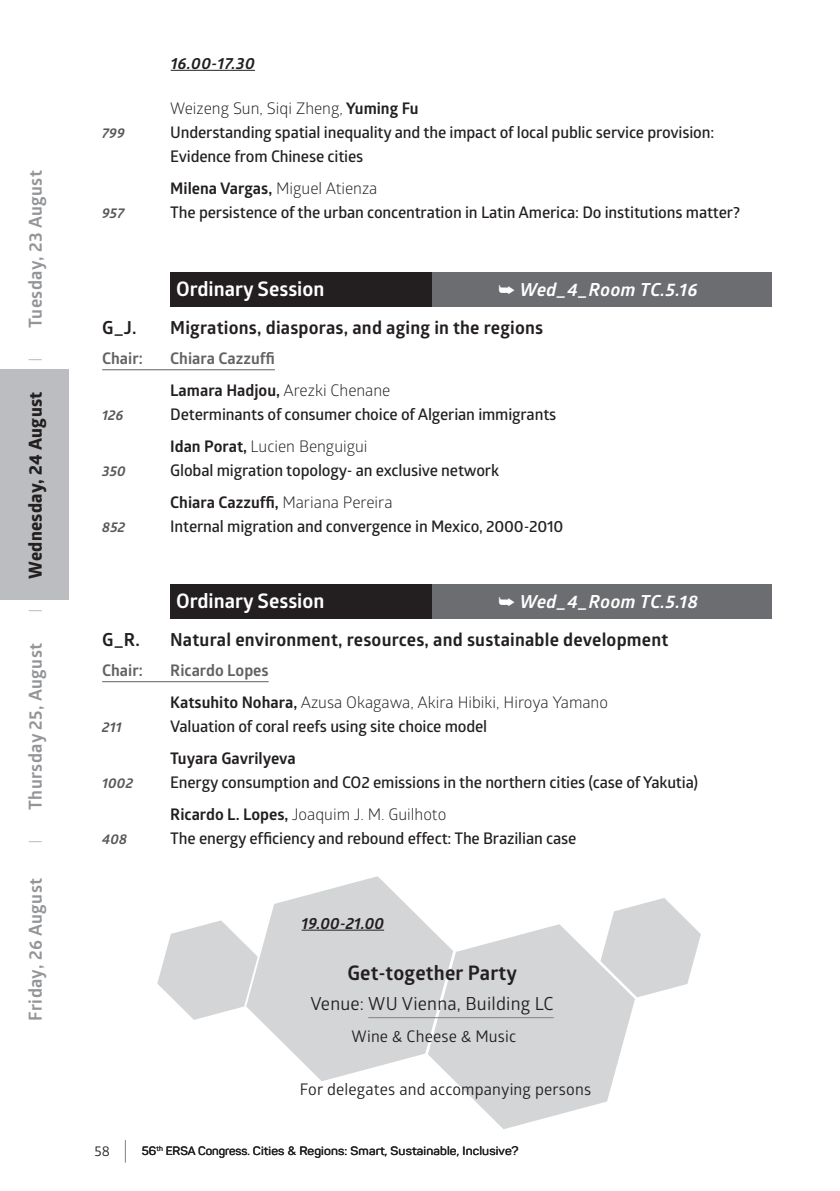
<style>
.page{position:relative;width:840px;height:1191px;background:#fff}
.page>*{position:absolute;margin:0;border:0;box-sizing:border-box;transform-origin:0 0}
.t1{font:700 20px "Glober";color:#fff}
.t2{font:700 20px "Glober";letter-spacing:.01em;color:#231f20}
.t3{font:700 18px "Glober";letter-spacing:.01em;color:#231f20}
.t4{font:700 18px "Glober";letter-spacing:.02em;color:#939598}
.t5{font:italic 700 18px "Glober";letter-spacing:.025em;color:#fff}
.t6{font:18px "Glober";letter-spacing:.01em;color:#231f20}
.t7{font:700 18px "Globerx";letter-spacing:.02em;color:#231f20}
.t8{font:300 18px "Glober";color:#939598}
.t9{font:600 16px/32px "Glober";letter-spacing:-.01em;color:#231f20}
.t10{font:16px/32px "Glober";color:#231f20}
.t11{font:700 16px/32px "Glober";color:#636366}
.t12{font:16px "Glober";letter-spacing:.01em;color:#231f20}
.t13{font:700 16px "Glober";color:#231f20}
.t14{font:italic 700 16px "Glober";letter-spacing:.02em;color:#231f20}
.t15{font:italic 700 14px "Glober";letter-spacing:.01em;color:#57585a}
.t16{font:14px "Glober";color:#231f20}
.t17{font:600 12px "Panton";letter-spacing:.01em;color:#231f20}
.s1{font-weight:700}
.s2{font-weight:400}
.s3{color:#231f20}
.s4{font-weight:400;color:#231f20}
.s5{font-weight:700;color:#636366}
</style>
<div class="page">
<div style="left:0;top:369px;width:68px;height:230px;background:#bcbdc0"></div>
<svg style="left:453px;top:924px;width:181px;height:205px;fill:#d4d5d7"></svg>
<svg style="left:600px;top:898px;width:100px;height:99px"></svg>
<svg style="left:157px;top:920px;width:89px;height:100px"></svg>
<svg style="left:246px;top:876px;width:207px;height:205px;fill:#d4d5d7"></svg>
<div style="left:431px;top:584px;width:340px;height:34px;background:#6c6d70"></div>
<div style="left:170px;top:584px;width:261px;height:34px;background:#231f20"></div>
<hr style="left:102px;top:681px;width:166px;height:1px;background:#636366">
<hr style="left:368px;top:1017px;width:185px;height:1px;background:#808285">
<hr style="left:171px;top:70px;width:84px;height:1px;background:#231f20">
<div style="left:431px;top:272px;width:340px;height:34px;background:#6c6d70"></div>
<div style="left:170px;top:272px;width:261px;height:34px;background:#231f20"></div>
<hr style="left:102px;top:369px;width:173px;height:1px;background:#636366">
<hr style="left:301px;top:929px;width:83px;height:1px;background:#231f20">
<svg style="left:125px;top:1140px;width:1px;height:22px"></svg>
<p class="t4" style="left:23px;top:328px;width:159px;rotate:-90deg">Tuesday, 23 August</p>
<p class="t8" style="left:23px;top:362px;width:6px;rotate:-90deg">I</p>
<p class="t7" style="left:22px;top:578px;width:188px;rotate:-90deg">Wednesday, 24 August</p>
<p class="t8" style="left:23px;top:613px;width:6px;rotate:-90deg">I</p>
<p class="t4" style="left:23px;top:810px;width:168px;rotate:-90deg">Thursday 25, August</p>
<p class="t8" style="left:23px;top:844px;width:6px;rotate:-90deg">I</p>
<p class="t4" style="left:23px;top:1020px;width:144px;rotate:-90deg">Friday, 26 August</p>
<p class="t14" style="left:171px;top:52px;width:86px">16.00-17.30</p>
<p class="t10" style="left:170px;top:92px;width:250px">Weizeng Sun, Siqi Zheng, <span class="s1">Yuming Fu</span></p>
<p class="t15" style="left:102px;top:124px;width:24px">799</p>
<p class="t9" style="left:170px;top:120px;width:545px;line-height:24px">Understanding spatial inequality and the impact of local public service provision:<br>Evidence from Chinese cities</p>
<p class="t13" style="left:170px;top:177px;width:208px">Milena Vargas, <span class="s2">Miguel Atienza</span></p>
<p class="t15" style="left:102px;top:204px;width:24px">957</p>
<p class="t9" style="left:170px;top:196px;width:571px">The persistence of the urban concentration in Latin America: Do institutions matter?</p>
<p class="t1" style="left:176px;top:275px;width:150px">Ordinary Session</p>
<p class="t5" style="left:498px;top:277px;width:200px">➥ Wed_4_Room TC.5.16</p>
<p class="t3" style="left:102px;top:315px;width:36px">G_J.</p>
<p class="t3" style="left:170px;top:315px;width:374px">Migrations, diasporas, and aging in the regions</p>
<p class="t11" style="left:102px;top:342px;width:42px">Chair:</p>
<p class="t11" style="left:170px;top:342px;width:221px">Chiara Cazzuffi<br><span class="s3">Lamara Hadjou,</span> <span class="s4">Arezki Chenane</span></p>
<p class="t15" style="left:102px;top:405px;width:23px">126</p>
<p class="t9" style="left:170px;top:397px;width:387px">Determinants of consumer choice of Algerian immigrants<br><span class="s1">Idan Porat,</span> <span class="s2">Lucien Benguigui</span></p>
<p class="t15" style="left:102px;top:461px;width:25px">350</p>
<p class="t9" style="left:170px;top:453px;width:330px">Global migration topology- an exclusive network<br><span class="s1">Chiara Cazzuffi,</span> <span class="s2">Mariana Pereira</span></p>
<p class="t15" style="left:102px;top:517px;width:25px">852</p>
<p class="t9" style="left:170px;top:509px;width:394px">Internal migration and convergence in Mexico, 2000-2010</p>
<p class="t1" style="left:176px;top:586px;width:150px">Ordinary Session</p>
<p class="t5" style="left:498px;top:589px;width:201px">➥ Wed_4_Room TC.5.18</p>
<p class="t3" style="left:102px;top:626px;width:39px">G_R.</p>
<p class="t3" style="left:170px;top:626px;width:499px">Natural environment, resources, and sustainable development</p>
<p class="t11" style="left:102px;top:653px;width:42px">Chair:</p>
<p class="t10" style="left:170px;top:653px;width:439px"><span class="s5">Ricardo Lopes<br></span><span class="s1">Katsuhito Nohara,</span> Azusa Okagawa, Akira Hibiki, Hiroya Yamano</p>
<p class="t15" style="left:102px;top:717px;width:21px">211</p>
<p class="t9" style="left:170px;top:709px;width:318px">Valuation of coral reefs using site choice model</p>
<p class="t13" style="left:170px;top:747px;width:127px">Tuyara Gavrilyeva</p>
<p class="t15" style="left:102px;top:773px;width:32px">1002</p>
<p class="t9" style="left:170px;top:765px;width:529px">Energy consumption and CO2 emissions in the northern cities (case of Yakutia)<br><span class="s1">Ricardo L. Lopes,</span> <span class="s2">Joaquim J. M. Guilhoto</span></p>
<p class="t15" style="left:102px;top:829px;width:27px">408</p>
<p class="t9" style="left:170px;top:821px;width:407px">The energy efficiency and rebound effect: The Brazilian case</p>
<p class="t14" style="left:301px;top:912px;width:84px">19.00-21.00</p>
<p class="t2" style="left:347px;top:958px;width:171px">Get-together Party</p>
<p class="t6" style="left:310px;top:990px;width:244px">Venue: WU Vienna, Building LC</p>
<p class="t12" style="left:351px;top:1024px;width:166px">Wine &amp; Cheese &amp; Music</p>
<p class="t12" style="left:300px;top:1078px;width:292px">For delegates and accompanying persons</p>
<p class="t16" style="left:94px;top:1141px;width:17px">58</p>
<p class="t17" style="left:142px;top:1142px;width:378px">56<sup>th</sup> ERSA Congress. Cities &amp; Regions: Smart, Sustainable, Inclusive?</p>
</div>
